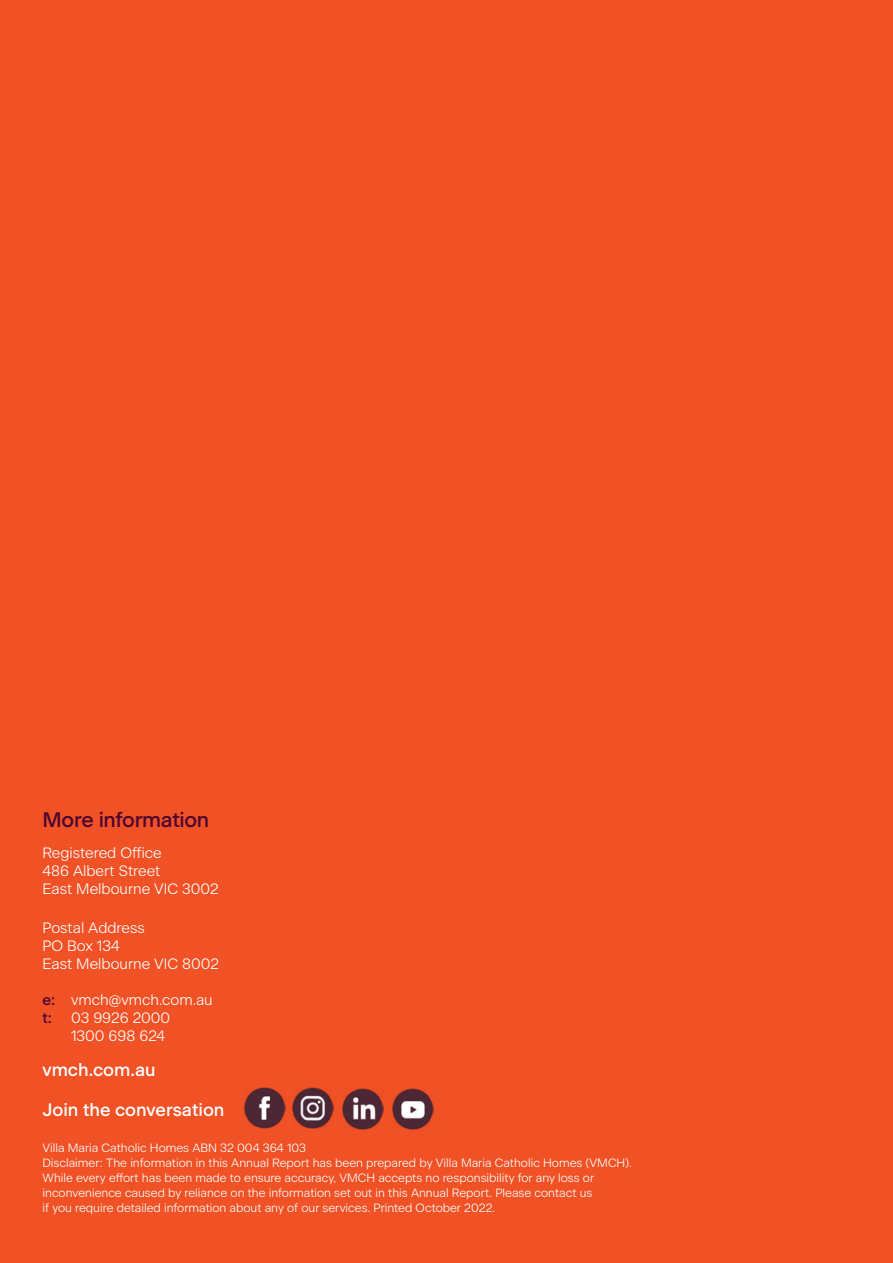
<style>
.page{position:relative;width:893px;height:1263px;background:#f05125}
.page>*{position:absolute;margin:0;border:0;box-sizing:border-box;transform-origin:0 0}
.t1{font:500 21px "Beausite Classic";letter-spacing:-.015em;color:#4b0532}
.t2{font:500 18px/39.3px "Beausite Classic";color:#fff}
.t3{font:300 15px/18px "Beausite Classic";color:#fff}
.t4{font:300 12px/15px "Beausite Classic";color:#fff}
.s1{font-weight:500;color:#4b0532}
</style>
<div class="page">
<img style="left:244px;top:1088px;width:41px;height:41px">
<img style="left:293px;top:1087px;width:41px;height:41px">
<img style="left:343px;top:1088px;width:41px;height:41px">
<img style="left:393px;top:1088px;width:41px;height:41px">
<h1 class="t1" style="left:43px;top:811px;width:168px">More information</h1>
<p class="t3" style="left:43px;top:845px;width:178px">Registered Office<br>486 Albert Street<br>East Melbourne VIC 3002</p>
<p class="t3" style="left:43px;top:920px;width:178px">Postal Address<br>PO Box 134<br>East Melbourne VIC 8002</p>
<p class="t3" style="left:43px;top:992px;width:172px"><span class="s1">e:</span> vmch@vmch.com.au <span class="s1">t:</span></p>
<p class="t3" style="left:71px;top:1010px;width:101px">03 9926 2000<br>1300 698 624</p>
<h2 class="t2" style="left:43px;top:1051px;width:183px">vmch.com.au<br>Join the conversation</h2>
<p class="t4" style="left:43px;top:1141px;width:591px">Villa Maria Catholic Homes ABN 32 004 364 103<br>Disclaimer: The information in this Annual Report has been prepared by Villa Maria Catholic Homes (VMCH).<br>While every effort has been made to ensure accuracy, VMCH accepts no responsibility for any loss or inconvenience caused by reliance on the information set out in this Annual Report. Please contact us<br>if you require detailed information about any of our services. Printed October 2022.</p>
</div>
